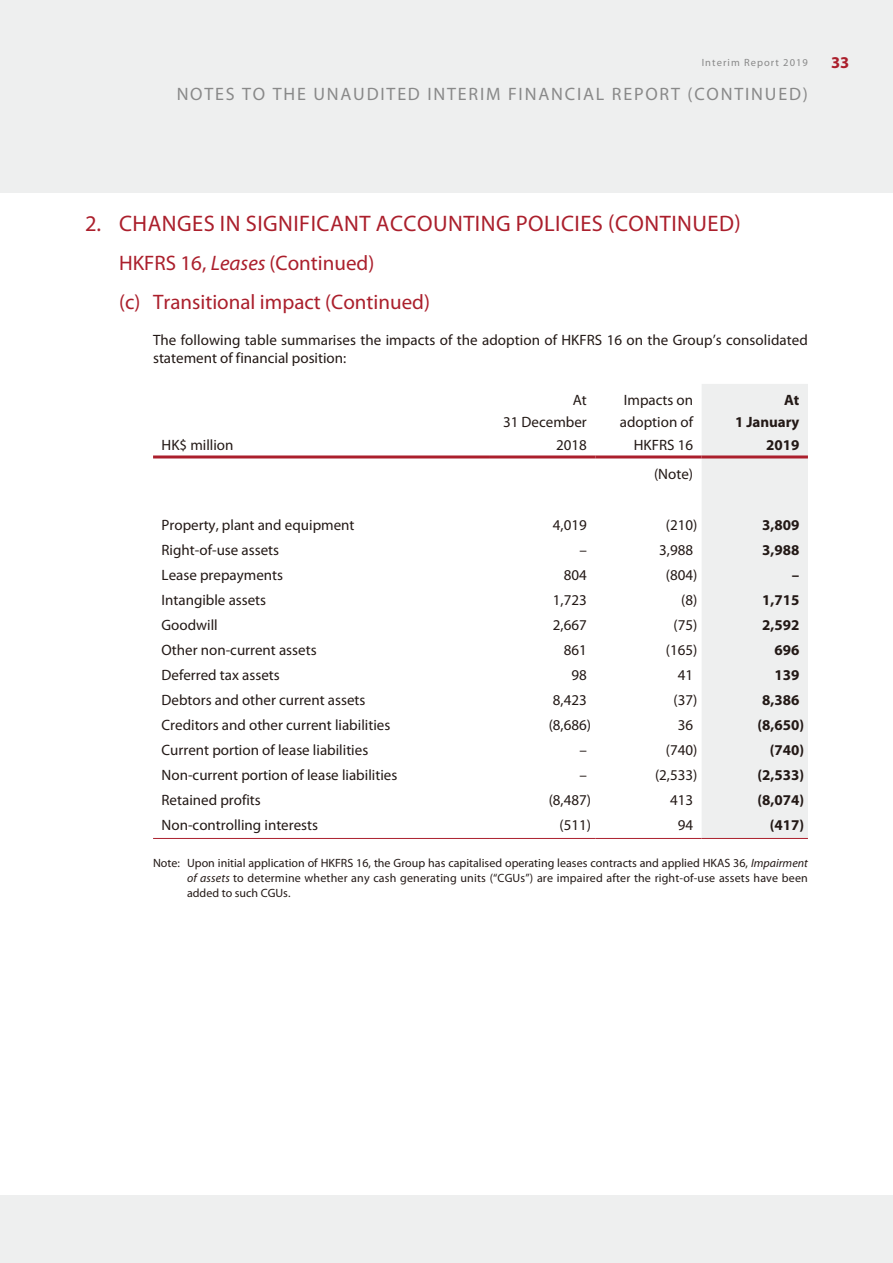
<style>
.page{position:relative;width:893px;height:1263px;background:#eeefef}
.page>*{position:absolute;margin:0;border:0;box-sizing:border-box;transform-origin:0 0}
.t1{font:22.5px "Myriad Pro";letter-spacing:.02em;color:#ab1f2c}
.t2{font:21px/39px "Myriad Pro";color:#ab1f2c}
.t3{font:18px "Myriad Pro";letter-spacing:.1em;color:#898989}
.t4{font:700 16.5px "Myriad Pro";color:#ab1f2c}
.t5{font:15px/22.5px "Myriad Pro";color:#231916;text-align:right}
.t6{font:700 15px/22.5px "Myriad Pro";color:#231916;text-align:right}
.t7{font:12px/15px "Myriad Pro";letter-spacing:.015em;color:#231916;text-align:justify}
.t8{font:10.5px "Myriad Pro";letter-spacing:.1em;color:#898989}
.s1{font-style:italic}
</style>
<div class="page">
<div style="left:0;top:193px;width:893px;height:1002px;background:#fff"></div>
<div style="left:702px;top:384px;width:106px;height:454px;background:#eeefef"></div>
<hr style="left:153px;top:455px;width:336px;height:3px;background:#ab1f2c">
<hr style="left:489px;top:455px;width:106px;height:3px;background:#ab1f2c">
<hr style="left:595px;top:455px;width:107px;height:3px;background:#ab1f2c">
<hr style="left:702px;top:455px;width:106px;height:3px;background:#ab1f2c">
<hr style="left:153px;top:838px;width:336px;height:1px;background:#ab1f2c">
<hr style="left:489px;top:838px;width:106px;height:1px;background:#ab1f2c">
<hr style="left:595px;top:838px;width:107px;height:1px;background:#ab1f2c">
<hr style="left:702px;top:838px;width:106px;height:1px;background:#ab1f2c">
<p class="t8" style="left:702px;top:59px;width:108px">Interim Report 2019</p>
<p class="t4" style="left:831px;top:56px;width:20px">33</p>
<p class="t3" style="left:177px;top:87px;width:633px">NOTES TO THE UNAUDITED INTERIM FINANCIAL REPORT (CONTINUED)</p>
<h1 class="t1" style="left:85px;top:215px;width:657px">2. CHANGES IN SIGNIFICANT ACCOUNTING POLICIES (CONTINUED)</h1>
<h2 class="t2" style="left:119px;top:246px;width:312px">HKFRS 16, <span class="s1">Leases</span> (Continued)<br>(c) Transitional impact (Continued)</h2>
<p class="t5" style="left:153px;top:333px;width:656px;line-height:18px;text-align:left">The following table summarises the impacts of the adoption of HKFRS 16 on the Group’s consolidated statement of financial position:</p>
<p class="t5" style="left:162px;top:435px;width:73px">HK$ million</p>
<p class="t5" style="left:503px;top:390px;width:85px">At<br>31 December<br>2018</p>
<p class="t5" style="left:620px;top:390px;width:75px">Impacts on adoption of<br>HKFRS 16</p>
<p class="t6" style="left:735px;top:390px;width:66px">At<br>1 January<br>2019</p>
<p class="t5" style="left:654px;top:465px;width:41px">(Note)</p>
<p class="t5" style="left:162px;top:515px;width:194px">Property, plant and equipment</p>
<p class="t5" style="left:553px;top:515px;width:35px">4,019</p>
<p class="t5" style="left:666px;top:515px;width:33px">(210)</p>
<p class="t6" style="left:762px;top:515px;width:39px">3,809</p>
<p class="t5" style="left:162px;top:540px;width:119px">Right-of-use assets</p>
<p class="t5" style="left:579px;top:540px;width:9px">–</p>
<p class="t5" style="left:659px;top:540px;width:35px">3,988</p>
<p class="t6" style="left:762px;top:540px;width:39px">3,988</p>
<p class="t5" style="left:162px;top:565px;width:123px">Lease prepayments</p>
<p class="t5" style="left:564px;top:565px;width:25px">804</p>
<p class="t5" style="left:666px;top:565px;width:33px">(804)</p>
<p class="t6" style="left:792px;top:565px;width:9px">–</p>
<p class="t5" style="left:162px;top:590px;width:106px">Intangible assets</p>
<p class="t5" style="left:553px;top:590px;width:35px">1,723</p>
<p class="t5" style="left:681px;top:590px;width:18px">(8)</p>
<p class="t6" style="left:762px;top:590px;width:39px">1,715</p>
<p class="t5" style="left:162px;top:615px;width:58px">Goodwill</p>
<p class="t5" style="left:553px;top:615px;width:35px">2,667</p>
<p class="t5" style="left:673px;top:615px;width:25px">(75)</p>
<p class="t6" style="left:762px;top:615px;width:39px">2,592</p>
<p class="t5" style="left:162px;top:640px;width:157px">Other non-current assets</p>
<p class="t5" style="left:564px;top:640px;width:25px">861</p>
<p class="t5" style="left:666px;top:640px;width:33px">(165)</p>
<p class="t6" style="left:774px;top:640px;width:26px">696</p>
<p class="t5" style="left:162px;top:665px;width:120px">Deferred tax assets</p>
<p class="t5" style="left:571px;top:665px;width:17px">98</p>
<p class="t5" style="left:678px;top:665px;width:17px">41</p>
<p class="t6" style="left:774px;top:665px;width:26px">139</p>
<p class="t5" style="left:162px;top:690px;width:205px">Debtors and other current assets</p>
<p class="t5" style="left:553px;top:690px;width:35px">8,423</p>
<p class="t5" style="left:673px;top:690px;width:25px">(37)</p>
<p class="t6" style="left:762px;top:690px;width:39px">8,386</p>
<p class="t5" style="left:162px;top:715px;width:230px">Creditors and other current liabilities</p>
<p class="t5" style="left:549px;top:715px;width:44px">(8,686)</p>
<p class="t5" style="left:678px;top:715px;width:17px">36</p>
<p class="t6" style="left:757px;top:715px;width:48px">(8,650)</p>
<p class="t5" style="left:162px;top:740px;width:208px">Current portion of lease liabilities</p>
<p class="t5" style="left:579px;top:740px;width:9px">–</p>
<p class="t5" style="left:666px;top:740px;width:33px">(740)</p>
<p class="t6" style="left:770px;top:740px;width:36px">(740)</p>
<p class="t5" style="left:162px;top:765px;width:237px">Non-current portion of lease liabilities</p>
<p class="t5" style="left:579px;top:765px;width:9px">–</p>
<p class="t5" style="left:655px;top:765px;width:44px">(2,533)</p>
<p class="t6" style="left:757px;top:765px;width:48px">(2,533)</p>
<p class="t5" style="left:162px;top:790px;width:101px">Retained profits</p>
<p class="t5" style="left:549px;top:790px;width:44px">(8,487)</p>
<p class="t5" style="left:670px;top:790px;width:25px">413</p>
<p class="t6" style="left:757px;top:790px;width:48px">(8,074)</p>
<p class="t5" style="left:162px;top:815px;width:158px">Non-controlling interests</p>
<p class="t5" style="left:559px;top:815px;width:33px">(511)</p>
<p class="t5" style="left:678px;top:815px;width:17px">94</p>
<p class="t6" style="left:770px;top:815px;width:36px">(417)</p>
<p class="t7" style="left:187px;top:857px;width:622px;text-indent:-34px">Note: Upon initial application of HKFRS 16, the Group has capitalised operating leases contracts and applied HKAS 36, <span class="s1">Impairment of assets</span> to determine whether any cash generating units (“CGUs”) are impaired after the right-of-use assets have been added to such CGUs.</p>
</div>
